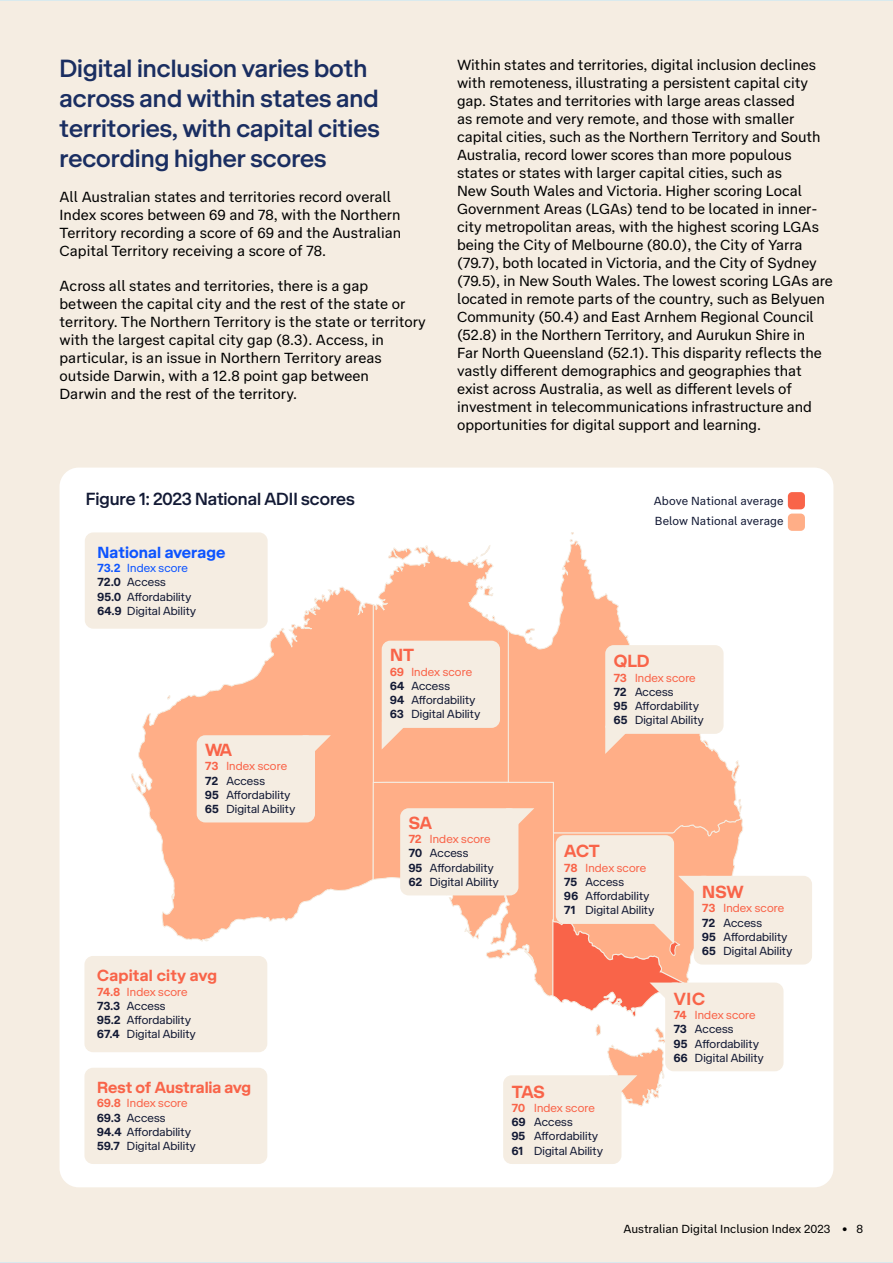
<style>
.page{position:relative;width:893px;height:1263px;background:#f5ede2}
.page>*{position:absolute;margin:0;border:0;box-sizing:border-box;transform-origin:0 0}
.t1{font:500 25.5px/30px "Telstra Display";color:#1a2e61}
.t2{font:500 18px "Telstra Display";letter-spacing:-.005em;color:#131a35}
.Body__Text{font:700 18px "Telstra Display";letter-spacing:-.01em;color:#f96449}
.Body__Text-2{font:700 16.5px "Telstra Display";color:#f96449}
.Body__Text-3{font:700 16.5px "Telstra Display";letter-spacing:.005em;color:#0d54ff}
.Body__Text-4{font:15px/18px "Telstra Text";letter-spacing:-.005em;color:#000}
.Body__Text-5{font:12px "Telstra Display";letter-spacing:.01em;color:#131a35}
.Body__Text-6{font:12px "Telstra Display";letter-spacing:.015em;color:#f96449}
.Body__Text-7{font:12px "Telstra Text";letter-spacing:.005em;color:#131a35}
.t3{font:12px "Telstra Text";color:#000}
.Body__Text-8{font:12px "Telstra Display";letter-spacing:.015em;color:#0d54ff}
.s1{font-weight:700}
</style>
<div class="page">
<div style="left:60px;top:468px;width:773px;height:719px;background:#fff;border-radius:19px"></div>
<svg style="left:131px;top:587px;width:242px;height:355px"></svg>
<div style="left:694px;top:876px;width:118px;height:88px;background:#f5ede2;border-radius:9px"></div>
<div style="left:665px;top:982px;width:118px;height:89px;background:#f5ede2;border-radius:9px"></div>
<svg style="left:596px;top:1024px;width:69px;height:83px"></svg>
<div style="left:503px;top:1075px;width:118px;height:89px;background:#f5ede2;border-radius:9px"></div>
<svg style="left:309px;top:735px;width:22px;height:28px"></svg>
<div style="left:197px;top:735px;width:118px;height:87px;background:#f5ede2;border-radius:9px"></div>
<div style="left:84px;top:956px;width:183px;height:96px;background:#f5ede2;border-radius:9px"></div>
<div style="left:85px;top:532px;width:183px;height:97px;background:#f5ede2;border-radius:9px"></div>
<div style="left:84px;top:1068px;width:183px;height:96px;background:#f5ede2;border-radius:9px"></div>
<svg style="left:373px;top:545px;width:370px;height:472px"></svg>
<div style="left:400px;top:808px;width:118px;height:87px;background:#f5ede2;border-radius:9px"></div>
<div style="left:788px;top:492px;width:17px;height:17px;background:#f96449;border-radius:4px"></div>
<div style="left:788px;top:514px;width:17px;height:17px;background:#ffae87;border-radius:4px"></div>
<h3 class="t1" style="left:60px;top:52px;width:322px">Digital inclusion varies both across and within states and territories, with capital cities recording higher scores</h3>
<p class="Body__Text-4" style="left:60px;top:187px;width:343px">All Australian states and territories record overall Index scores between 69 and 78, with the Northern Territory recording a score of 69 and the Australian Capital Territory receiving a score of 78.</p>
<p class="Body__Text-4" style="left:60px;top:276px;width:368px">Across all states and territories, there is a gap between the capital city and the rest of the state or territory. The Northern Territory is the state or territory with the largest capital city gap (8.3). Access, in particular, is an issue in Northern Territory areas outside Darwin, with a 12.8 point gap between<br>Darwin and the rest of the territory.</p>
<p class="t2" style="left:86px;top:486px;width:270px">Figure 1: 2023 National ADII scores</p>
<p class="Body__Text-3" style="left:98px;top:540px;width:129px">National average</p>
<p class="Body__Text-8" style="left:98px;top:560px;width:92px"><span class="s1">73.2</span> Index score</p>
<p class="Body__Text-5" style="left:98px;top:574px;width:70px"><span class="s1">72.0</span> Access</p>
<p class="Body__Text-5" style="left:98px;top:588px;width:95px"><span class="s1">95.0</span> Affordability</p>
<p class="Body__Text-5" style="left:98px;top:602px;width:100px"><span class="s1">64.9</span> Digital Ability</p>
<p class="Body__Text-4" style="left:457px;top:55px;width:377px">Within states and territories, digital inclusion declines with remoteness, illustrating a persistent capital city gap. States and territories with large areas classed<br>as remote and very remote, and those with smaller capital cities, such as the Northern Territory and South Australia, record lower scores than more populous states or states with larger capital cities, such as<br>New South Wales and Victoria. Higher scoring Local Government Areas (LGAs) tend to be located in inner&shy;city metropolitan areas, with the highest scoring LGAs being the City of Melbourne (80.0), the City of Yarra (79.7), both located in Victoria, and the City of Sydney (79.5), in New South Wales. The lowest scoring LGAs are located in remote parts of the country, such as Belyuen Community (50.4) and East Arnhem Regional Council (52.8) in the Northern Territory, and Aurukun Shire in<br>Far North Queensland (52.1). This disparity reflects the vastly different demographics and geographies that exist across Australia, as well as different levels of investment in telecommunications infrastructure and opportunities for digital support and learning.</p>
<p class="Body__Text-7" style="left:654px;top:492px;width:131px">Above National average</p>
<p class="Body__Text-7" style="left:655px;top:512px;width:130px">Below National average</p>
<p class="Body__Text" style="left:205px;top:737px;width:28px">WA</p>
<p class="Body__Text-6" style="left:205px;top:758px;width:83px"><span class="s1">73</span> Index score</p>
<p class="Body__Text-5" style="left:205px;top:772px;width:61px"><span class="s1">72</span> Access</p>
<p class="Body__Text-5" style="left:205px;top:786px;width:87px"><span class="s1">95</span> Affordability</p>
<p class="Body__Text-5" style="left:205px;top:800px;width:92px"><span class="s1">65</span> Digital Ability</p>
<p class="Body__Text-2" style="left:97px;top:964px;width:121px">Capital city avg</p>
<p class="Body__Text-6" style="left:97px;top:983px;width:92px"><span class="s1">74.8</span> Index score</p>
<p class="Body__Text-5" style="left:97px;top:997px;width:70px"><span class="s1">73.3</span> Access</p>
<p class="Body__Text-5" style="left:97px;top:1012px;width:95px"><span class="s1">95.2</span> Affordability</p>
<p class="Body__Text-5" style="left:97px;top:1026px;width:100px"><span class="s1">67.4</span> Digital Ability</p>
<p class="Body__Text-2" style="left:97px;top:1076px;width:155px">Rest of Australia avg</p>
<p class="Body__Text-6" style="left:97px;top:1095px;width:92px"><span class="s1">69.8</span> Index score</p>
<p class="Body__Text-5" style="left:97px;top:1109px;width:70px"><span class="s1">69.3</span> Access</p>
<p class="Body__Text-5" style="left:97px;top:1123px;width:95px"><span class="s1">94.4</span> Affordability</p>
<p class="Body__Text-5" style="left:97px;top:1138px;width:100px"><span class="s1">59.7</span> Digital Ability</p>
<p class="Body__Text" style="left:390px;top:642px;width:25px">NT</p>
<p class="Body__Text-6" style="left:390px;top:663px;width:83px"><span class="s1">69</span> Index score</p>
<p class="Body__Text-5" style="left:390px;top:677px;width:61px"><span class="s1">64</span> Access</p>
<p class="Body__Text-5" style="left:390px;top:692px;width:87px"><span class="s1">94</span> Affordability</p>
<p class="Body__Text-5" style="left:390px;top:706px;width:92px"><span class="s1">63</span> Digital Ability</p>
<p class="Body__Text" style="left:614px;top:648px;width:37px">QLD</p>
<p class="Body__Text-6" style="left:614px;top:669px;width:83px"><span class="s1">73</span> Index score</p>
<p class="Body__Text-5" style="left:614px;top:683px;width:61px"><span class="s1">72</span> Access</p>
<p class="Body__Text-5" style="left:614px;top:698px;width:87px"><span class="s1">95</span> Affordability</p>
<p class="Body__Text-5" style="left:614px;top:712px;width:92px"><span class="s1">65</span> Digital Ability</p>
<p class="Body__Text" style="left:409px;top:810px;width:25px">SA</p>
<p class="Body__Text-6" style="left:409px;top:831px;width:83px"><span class="s1">72</span> Index score</p>
<p class="Body__Text-5" style="left:409px;top:845px;width:61px"><span class="s1">70</span> Access</p>
<p class="Body__Text-5" style="left:409px;top:859px;width:87px"><span class="s1">95</span> Affordability</p>
<p class="Body__Text-5" style="left:409px;top:873px;width:92px"><span class="s1">62</span> Digital Ability</p>
<p class="Body__Text" style="left:564px;top:838px;width:37px">ACT</p>
<p class="Body__Text-6" style="left:564px;top:859px;width:83px"><span class="s1">78</span> Index score</p>
<p class="Body__Text-5" style="left:564px;top:873px;width:61px"><span class="s1">75</span> Access</p>
<p class="Body__Text-5" style="left:564px;top:888px;width:87px"><span class="s1">96</span> Affordability</p>
<p class="Body__Text-5" style="left:564px;top:902px;width:92px"><span class="s1">71</span> Digital Ability</p>
<p class="Body__Text" style="left:512px;top:1078px;width:34px">TAS</p>
<p class="Body__Text-6" style="left:512px;top:1099px;width:85px"><span class="s1">70</span> Index score</p>
<p class="Body__Text-5" style="left:512px;top:1113px;width:62px"><span class="s1">69</span> Access</p>
<p class="Body__Text-5" style="left:512px;top:1128px;width:88px"><span class="s1">95</span> Affordability</p>
<p class="Body__Text-5" style="left:512px;top:1142px;width:93px"><span class="s1">61</span> Digital Ability</p>
<p class="Body__Text" style="left:702px;top:879px;width:43px">NSW</p>
<p class="Body__Text-6" style="left:702px;top:900px;width:83px"><span class="s1">73</span> Index score</p>
<p class="Body__Text-5" style="left:702px;top:914px;width:61px"><span class="s1">72</span> Access</p>
<p class="Body__Text-5" style="left:702px;top:928px;width:87px"><span class="s1">95</span> Affordability</p>
<p class="Body__Text-5" style="left:702px;top:943px;width:92px"><span class="s1">65</span> Digital Ability</p>
<p class="Body__Text" style="left:674px;top:986px;width:33px">VIC</p>
<p class="Body__Text-6" style="left:674px;top:1007px;width:83px"><span class="s1">74</span> Index score</p>
<p class="Body__Text-5" style="left:674px;top:1021px;width:61px"><span class="s1">73</span> Access</p>
<p class="Body__Text-5" style="left:674px;top:1035px;width:87px"><span class="s1">95</span> Affordability</p>
<p class="Body__Text-5" style="left:674px;top:1049px;width:92px"><span class="s1">66</span> Digital Ability</p>
<p class="t3" style="left:623px;top:1220px;width:241px">Australian Digital Inclusion Index 2023 • 8</p>
</div>
